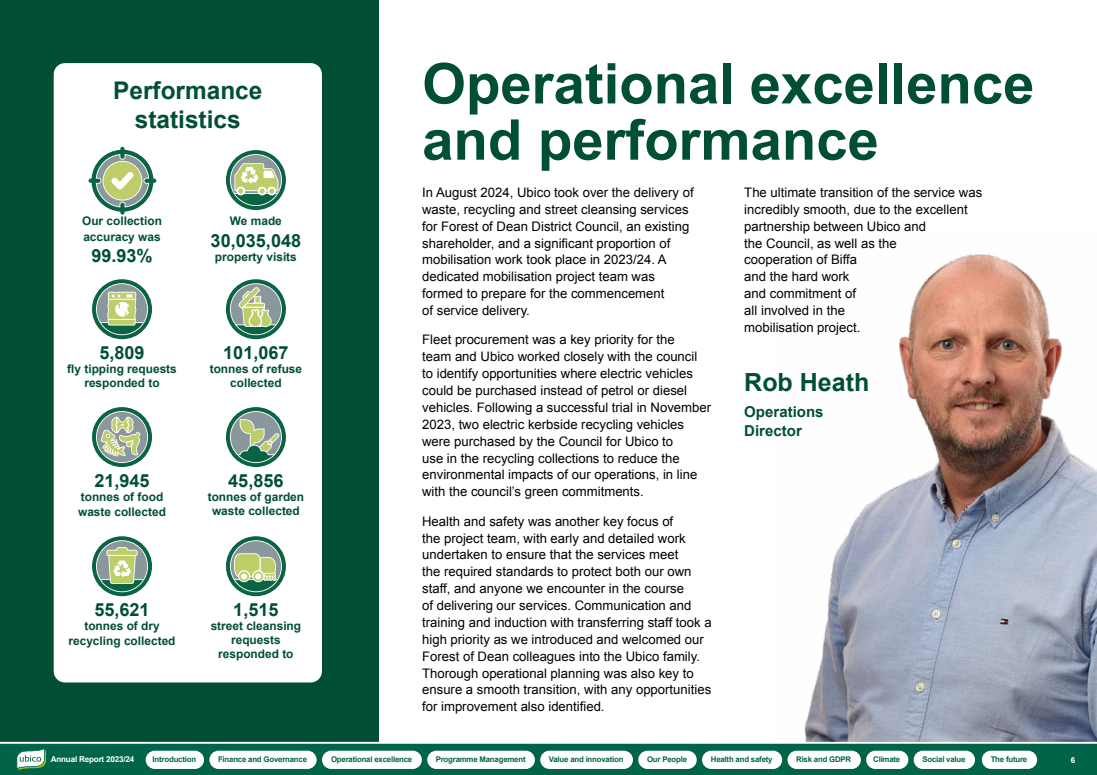
<style>
.page{position:relative;width:1097px;height:775px;background:#fff}
.page>*{position:absolute;margin:0;border:0;box-sizing:border-box;transform-origin:0 0}
.H1_Dark{font:700 56.25px/56.2px "Arial";color:#004f35}
.t1{font:700 25px "Arial";color:#004f35}
.H2_Dark{font:700 24.38px/28.8px "Arial";color:#004f35;text-align:center}
.t2{font:700 18.06px "Arial";color:#004f35}
.t3{font:700 15px/18.8px "Arial";color:#004f35}
.t4{font:13.12px/16.9px "Arial";color:#000}
.t5{font:700 11.88px/14.2px "Arial";color:#004f35;text-align:center}
.t6{font:700 8.12px "Arial";letter-spacing:-.025em;color:#fff}
.t7{font:700 7.81px "Arial";letter-spacing:-.025em;color:#006548}
</style>
<div class="page">
<img style="left:804px;top:254px;width:292px;height:487px">
<div style="left:0;top:0;width:378px;height:744px;background:#004f35"></div>
<div style="left:54px;top:63px;width:268px;height:619px;background:#fff;border-radius:11px"></div>
<svg style="left:92px;top:407px;width:60px;height:60px"></svg>
<svg style="left:92px;top:279px;width:60px;height:61px"></svg>
<svg style="left:92px;top:536px;width:60px;height:61px"></svg>
<svg style="left:225px;top:150px;width:61px;height:60px"></svg>
<svg style="left:225px;top:407px;width:61px;height:60px"></svg>
<svg style="left:225px;top:279px;width:61px;height:61px"></svg>
<svg style="left:225px;top:536px;width:61px;height:61px"></svg>
<svg style="left:88px;top:146px;width:69px;height:69px"></svg>
<svg style="left:0;top:741px;width:1096px;height:34px;background:#20775f"></svg>
<svg style="left:16px;top:748px;width:30px;height:22px"></svg>
<div style="left:146px;top:751px;width:58px;height:18px;background:#fff;border-radius:9px"></div>
<div style="left:209px;top:751px;width:107px;height:18px;background:#fff;border-radius:9px"></div>
<div style="left:322px;top:751px;width:100px;height:18px;background:#fff;border-radius:9px"></div>
<div style="left:427px;top:751px;width:108px;height:18px;background:#fff;border-radius:9px"></div>
<div style="left:540px;top:751px;width:93px;height:18px;background:#fff;border-radius:9px"></div>
<div style="left:638px;top:751px;width:58px;height:18px;background:#fff;border-radius:9px"></div>
<div style="left:702px;top:751px;width:80px;height:18px;background:#fff;border-radius:9px"></div>
<div style="left:787px;top:751px;width:73px;height:18px;background:#fff;border-radius:9px"></div>
<div style="left:866px;top:751px;width:42px;height:18px;background:#fff;border-radius:9px"></div>
<div style="left:913px;top:751px;width:61px;height:18px;background:#fff;border-radius:9px"></div>
<div style="left:981px;top:751px;width:55px;height:18px;background:#fff;border-radius:9px"></div>
<h2 class="H2_Dark" style="left:113px;top:77px;width:151px">Performance statistics</h2>
<p class="t5" style="left:82px;top:214px;width:81px;line-height:15.5px;text-align:left">Our collection accuracy was</p>
<p class="t2" style="left:91px;top:244px;width:63px">99.93%</p>
<p class="t2" style="left:99px;top:340px;width:47px">5,809</p>
<p class="t5" style="left:67px;top:362px;width:111px">fly tipping requests responded to</p>
<p class="t5" style="left:230px;top:214px;width:53px">We made</p>
<p class="t2" style="left:210px;top:228px;width:92px">30,035,048</p>
<p class="t5" style="left:215px;top:250px;width:83px">property visits</p>
<p class="t2" style="left:223px;top:340px;width:67px">101,067</p>
<p class="t5" style="left:210px;top:362px;width:94px">tonnes of refuse collected</p>
<p class="t2" style="left:94px;top:468px;width:57px">21,945</p>
<p class="t5" style="left:78px;top:489px;width:89px;line-height:15.5px;text-align:left">tonnes of food waste collected</p>
<p class="t2" style="left:228px;top:468px;width:57px">45,856</p>
<p class="t5" style="left:208px;top:490px;width:98px">tonnes of garden waste collected</p>
<p class="t2" style="left:94px;top:597px;width:57px">55,621</p>
<p class="t5" style="left:68px;top:618px;width:108px;line-height:15.5px">tonnes of dry recycling collected</p>
<p class="t2" style="left:233px;top:597px;width:47px">1,515</p>
<p class="t5" style="left:211px;top:619px;width:92px">street cleansing requests responded to</p>
<h1 class="H1_Dark" style="left:422px;top:57px;width:613px">Operational excellence and performance</h1>
<p class="t4" style="left:422px;top:184px;width:273px">In August 2024, Ubico took over the delivery of waste, recycling and street cleansing services for Forest of Dean District Council, an existing shareholder, and a significant proportion of mobilisation work took place in 2023/24. A dedicated mobilisation project team was formed to prepare for the commencement<br>of service delivery.</p>
<p class="t4" style="left:422px;top:331px;width:290px">Fleet procurement was a key priority for the<br>team and Ubico worked closely with the council to identify opportunities where electric vehicles could be purchased instead of petrol or diesel vehicles. Following a successful trial in November 2023, two electric kerbside recycling vehicles were purchased by the Council for Ubico to<br>use in the recycling collections to reduce the environmental impacts of our operations, in line with the council’s green commitments.</p>
<p class="t4" style="left:422px;top:513px;width:291px">Health and safety was another key focus of<br>the project team, with early and detailed work undertaken to ensure that the services meet<br>the required standards to protect both our own staff, and anyone we encounter in the course<br>of delivering our services. Communication and training and induction with transferring staff took a high priority as we introduced and welcomed our Forest of Dean colleagues into the Ubico family.<br>Thorough operational planning was also key to ensure a smooth transition, with any opportunities for improvement also identified.</p>
<p class="t4" style="left:744px;top:184px;width:239px">The ultimate transition of the service was incredibly smooth, due to the excellent partnership between Ubico and<br>the Council, as well as the<br>cooperation of Biffa<br>and the hard work<br>and commitment of<br>all involved in the<br>mobilisation project.</p>
<p class="t1" style="left:744px;top:365px;width:127px">Rob Heath</p>
<p class="t3" style="left:744px;top:403px;width:81px">Operations<br>Director</p>
<p class="t6" style="left:51px;top:754px;width:85px">Annual Report 2023/24</p>
<p class="t7" style="left:153px;top:754px;width:45px">Introduction</p>
<p class="t7" style="left:218px;top:754px;width:90px">Finance and Governance</p>
<p class="t7" style="left:331px;top:754px;width:83px">Operational excellence</p>
<p class="t7" style="left:435px;top:754px;width:91px">Programme Management</p>
<p class="t7" style="left:549px;top:754px;width:76px">Value and innovation</p>
<p class="t7" style="left:647px;top:754px;width:41px">Our People</p>
<p class="t7" style="left:710px;top:754px;width:63px">Health and safety</p>
<p class="t7" style="left:796px;top:754px;width:57px">Risk and GDPR</p>
<p class="t7" style="left:873px;top:754px;width:29px">Climate</p>
<p class="t7" style="left:922px;top:754px;width:45px">Social value</p>
<p class="t7" style="left:990px;top:754px;width:38px">The future</p>
<p class="t6" style="left:1070px;top:755px;width:6px">6</p>
</div>
